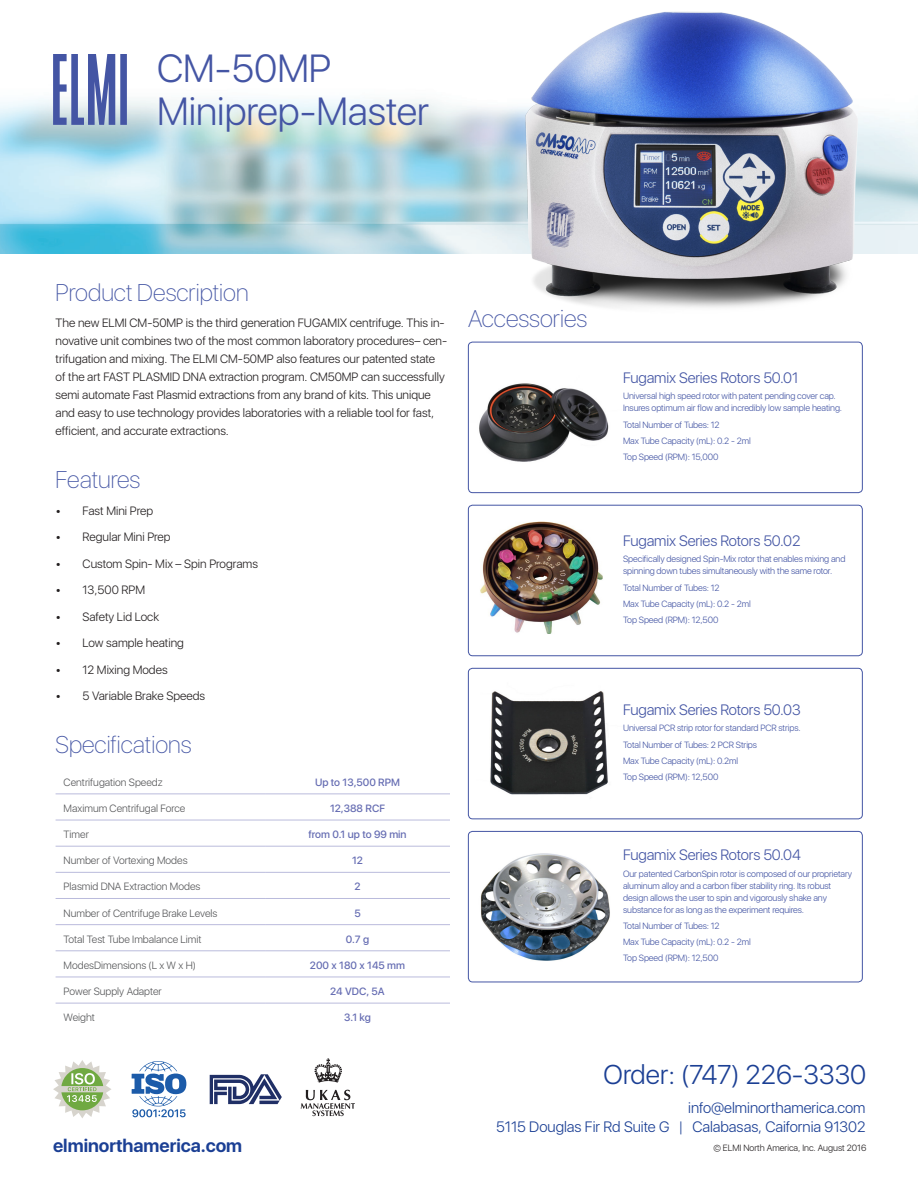
<style>
.page{position:relative;width:918px;height:1188px;background:#fff}
.page>*{position:absolute;margin:0;border:0;box-sizing:border-box;transform-origin:0 0}
.t1{font:300 39px "SFUI Display";color:#4455a4}
.t2{font:300 27px "SFUI Display";color:#1b3f94}
.t3{font:100 24px "SFUI Display";color:#4455a4}
.t4{font:700 18px "SFUI Display";color:#1b3f94}
.t5{font:300 15px "SFUI Display";letter-spacing:-.01em;color:#4455a4}
.t6{font:300 15px "SFUI Display";color:#1b3f94}
.t7{font:300 12px/18px "SFUI Display";color:#231f20}
.t8{font:300 10.5px "SFUI Display";color:#57585a}
.t9{font:500 10.5px "SFUI Display";color:#656cb2}
.t10{font:300 9px/12px "SFUI Display";letter-spacing:-.01em;color:#4455a4}
.t11{font:300 9px "SFUI Display";color:#231f20}
</style>
<div class="page">
<hr style="left:56px;top:794px;width:209px;height:1px;background:#babbdc">
<hr style="left:265px;top:794px;width:185px;height:1px;background:#babbdc">
<hr style="left:56px;top:820px;width:209px;height:1px;background:#babbdc">
<hr style="left:265px;top:820px;width:185px;height:1px;background:#babbdc">
<hr style="left:56px;top:846px;width:209px;height:1px;background:#babbdc">
<hr style="left:265px;top:846px;width:185px;height:1px;background:#babbdc">
<hr style="left:56px;top:872px;width:209px;height:1px;background:#babbdc">
<hr style="left:265px;top:872px;width:185px;height:1px;background:#babbdc">
<hr style="left:56px;top:898px;width:209px;height:1px;background:#babbdc">
<hr style="left:265px;top:898px;width:185px;height:1px;background:#babbdc">
<hr style="left:56px;top:924px;width:209px;height:1px;background:#babbdc">
<hr style="left:265px;top:924px;width:185px;height:1px;background:#babbdc">
<hr style="left:56px;top:950px;width:209px;height:1px;background:#babbdc">
<hr style="left:265px;top:950px;width:185px;height:1px;background:#babbdc">
<hr style="left:56px;top:977px;width:209px;height:1px;background:#babbdc">
<hr style="left:265px;top:977px;width:185px;height:1px;background:#babbdc">
<hr style="left:56px;top:1003px;width:209px;height:1px;background:#babbdc">
<hr style="left:265px;top:1003px;width:185px;height:1px;background:#babbdc">
<img style="left:0;top:98px;width:918px;height:156px">
<img style="left:500px;top:11px;width:379px;height:297px">
<svg style="left:53px;top:1060px;width:58px;height:58px"></svg>
<svg style="left:210px;top:1074px;width:72px;height:30px"></svg>
<svg style="left:132px;top:1061px;width:54px;height:56px"></svg>
<svg style="left:301px;top:1090px;width:54px;height:26px"></svg>
<svg style="left:315px;top:1058px;width:27px;height:25px"></svg>
<svg style="left:53px;top:54px;width:74px;height:71px"></svg>
<img style="left:468px;top:342px;width:141px;height:151px">
<div style="left:468px;top:342px;width:395px;height:151px;border:1px solid #4455a4;border-radius:4px"></div>
<img style="left:468px;top:505px;width:135px;height:129px">
<div style="left:468px;top:505px;width:395px;height:151px;border:1px solid #4455a4;border-radius:4px"></div>
<img style="left:490px;top:691px;width:118px;height:104px">
<div style="left:468px;top:668px;width:395px;height:151px;border:1px solid #4455a4;border-radius:4px"></div>
<img style="left:480px;top:853px;width:130px;height:108px">
<div style="left:468px;top:831px;width:395px;height:151px;border:1px solid #4455a4;border-radius:4px"></div>
<p class="t1" style="left:157px;top:42px;width:176px">CM-50MP</p>
<p class="t1" style="left:157px;top:85px;width:274px">Miniprep-Master</p>
<p class="t3" style="left:56px;top:276px;width:195px">Product Description</p>
<p class="t7" style="left:56px;top:315px;width:393px">The new ELMI CM-50MP is the third generation FUGAMIX centrifuge. This in&shy;novative unit combines two of the most common laboratory procedures– cen&shy;trifugation and mixing. The ELMI CM-50MP also features our patented state of the art FAST PLASMID DNA extraction program. CM50MP can successfully semi automate Fast Plasmid extractions from any brand of kits. This unique and easy to use technology provides laboratories with a reliable tool for fast, efficient, and accurate extractions.</p>
<p class="t3" style="left:56px;top:464px;width:86px">Features</p>
<p class="t7" style="left:56px;top:502px;width:99px">• Fast Mini Prep</p>
<p class="t7" style="left:56px;top:529px;width:117px">• Regular Mini Prep</p>
<p class="t7" style="left:56px;top:555px;width:204px">• Custom Spin- Mix – Spin Programs</p>
<p class="t7" style="left:56px;top:582px;width:91px">• 13,500 RPM</p>
<p class="t7" style="left:56px;top:608px;width:105px">• Safety Lid Lock</p>
<p class="t7" style="left:56px;top:635px;width:130px">• Low sample heating</p>
<p class="t7" style="left:56px;top:661px;width:114px">• 12 Mixing Modes</p>
<p class="t7" style="left:56px;top:688px;width:151px">• 5 Variable Brake Speeds</p>
<p class="t3" style="left:56px;top:729px;width:138px">Specifications</p>
<p class="t8" style="left:64px;top:775px;width:101px">Centrifugation Speedz</p>
<p class="t9" style="left:315px;top:775px;width:86px">Up to 13,500 RPM</p>
<p class="t8" style="left:64px;top:801px;width:123px">Maximum Centrifugal Force</p>
<p class="t9" style="left:330px;top:801px;width:56px">12,388 RCF</p>
<p class="t8" style="left:64px;top:827px;width:27px">Timer</p>
<p class="t9" style="left:308px;top:827px;width:100px">from 0.1 up to 99 min</p>
<p class="t8" style="left:64px;top:854px;width:126px">Number of Vortexing Modes</p>
<p class="t9" style="left:352px;top:853px;width:12px">12</p>
<p class="t8" style="left:64px;top:880px;width:138px">Plasmid DNA Extraction Modes</p>
<p class="t9" style="left:354px;top:879px;width:8px">2</p>
<p class="t8" style="left:64px;top:906px;width:155px">Number of Centrifuge Brake Levels</p>
<p class="t9" style="left:354px;top:906px;width:8px">5</p>
<p class="t8" style="left:64px;top:932px;width:139px">Total Test Tube Imbalance Limit</p>
<p class="t9" style="left:346px;top:932px;width:25px">0.7 g</p>
<p class="t8" style="left:64px;top:958px;width:134px">ModesDimensions (L x W x H)</p>
<p class="t9" style="left:310px;top:958px;width:97px">200 x 180 x 145 mm</p>
<p class="t8" style="left:64px;top:984px;width:100px">Power Supply Adapter</p>
<p class="t9" style="left:330px;top:984px;width:56px">24 VDC, 5A</p>
<p class="t8" style="left:64px;top:1010px;width:33px">Weight</p>
<p class="t9" style="left:344px;top:1010px;width:28px">3.1 kg</p>
<p class="t3" style="left:468px;top:303px;width:121px">Accessories</p>
<p class="t5" style="left:623px;top:368px;width:177px">Fugamix Series Rotors 50.01</p>
<p class="t10" style="left:623px;top:391px;width:221px">Universal high speed rotor with patent pending cover cap.<br>Insures optimum air flow and incredibly low sample heating.</p>
<p class="t10" style="left:623px;top:419px;width:98px">Total Number of Tubes: 12</p>
<p class="t10" style="left:623px;top:435px;width:129px">Max Tube Capacity (mL): 0.2 - 2ml</p>
<p class="t10" style="left:623px;top:451px;width:97px">Top Speed (RPM): 15,000</p>
<p class="t5" style="left:623px;top:531px;width:179px">Fugamix Series Rotors 50.02</p>
<p class="t10" style="left:623px;top:554px;width:224px">Specifically designed Spin-Mix rotor that enables mixing and spinning down tubes simultaneously with the same rotor.</p>
<p class="t10" style="left:623px;top:582px;width:98px">Total Number of Tubes: 12</p>
<p class="t10" style="left:623px;top:598px;width:129px">Max Tube Capacity (mL): 0.2 - 2ml</p>
<p class="t10" style="left:623px;top:614px;width:97px">Top Speed (RPM): 12,500</p>
<p class="t5" style="left:623px;top:700px;width:179px">Fugamix Series Rotors 50.03</p>
<p class="t10" style="left:623px;top:723px;width:179px">Universal PCR strip rotor for standard PCR strips.</p>
<p class="t10" style="left:623px;top:739px;width:135px">Total Number of Tubes: 2 PCR Strips</p>
<p class="t10" style="left:623px;top:755px;width:117px">Max Tube Capacity (mL): 0.2ml</p>
<p class="t10" style="left:623px;top:772px;width:97px">Top Speed (RPM): 12,500</p>
<p class="t5" style="left:623px;top:845px;width:179px">Fugamix Series Rotors 50.04</p>
<p class="t10" style="left:623px;top:868px;width:231px">Our patented CarbonSpin rotor is composed of our proprietary aluminum alloy and a carbon fiber stability ring. Its robust design allows the user to spin and vigorously shake any substance for as long as the experiment requires.</p>
<p class="t10" style="left:623px;top:920px;width:98px">Total Number of Tubes: 12</p>
<p class="t10" style="left:623px;top:936px;width:129px">Max Tube Capacity (mL): 0.2 - 2ml</p>
<p class="t10" style="left:623px;top:953px;width:97px">Top Speed (RPM): 12,500</p>
<p class="t2" style="left:604px;top:1057px;width:264px">Order: (747) 226-3330</p>
<p class="t6" style="left:688px;top:1097px;width:179px">info@elminorthamerica.com</p>
<p class="t6" style="left:496px;top:1116px;width:371px">5115 Douglas Fir Rd Suite G | Calabasas, Caifornia 91302</p>
<p class="t4" style="left:53px;top:1133px;width:191px">elminorthamerica.com</p>
<p class="t11" style="left:713px;top:1142px;width:154px">© ELMI North America, Inc. August 2016</p>
</div>
